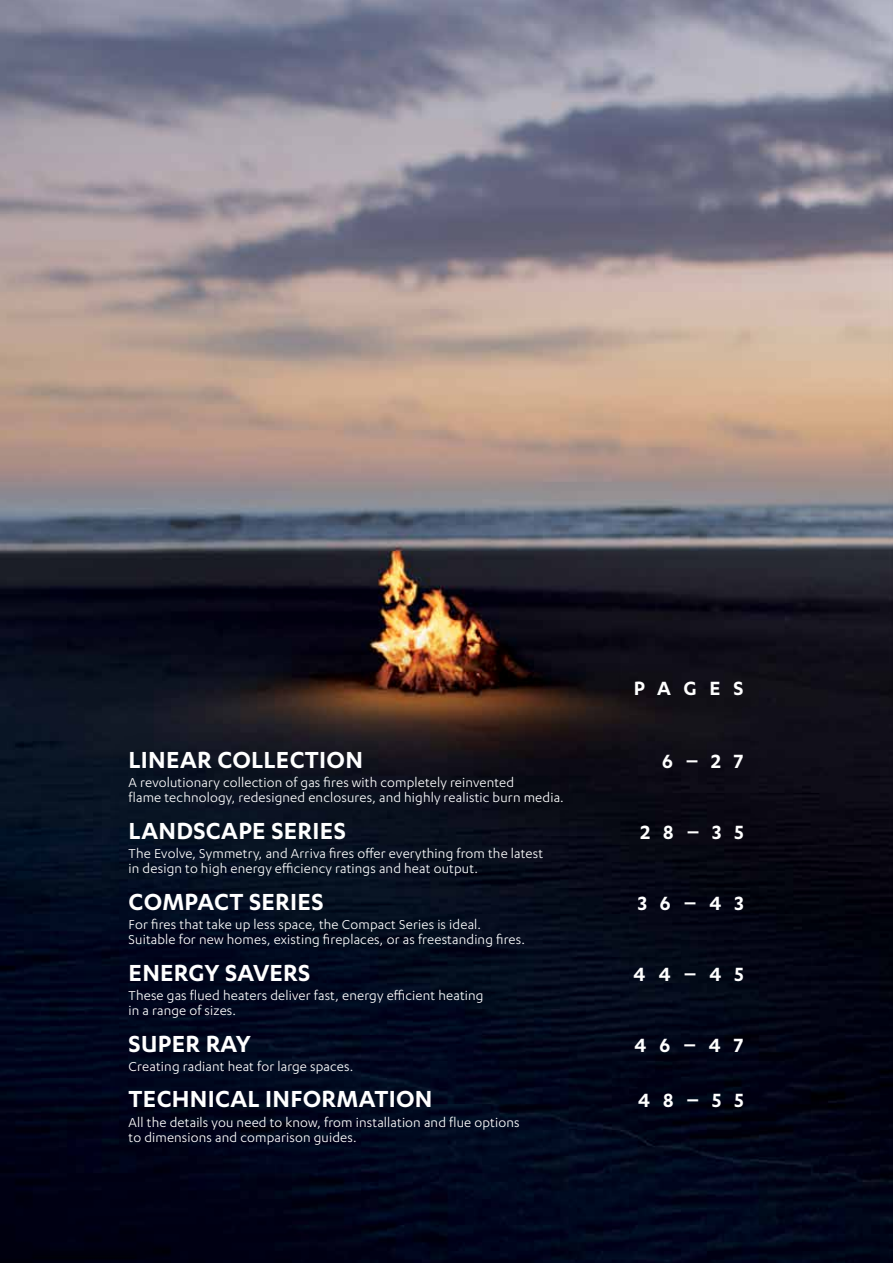
<style>
.page{position:relative;width:893px;height:1263px;background:#fff}
.page>*{position:absolute;margin:0;border:0;box-sizing:border-box;transform-origin:0 0}
.t1{font:600 27px "Karbon";letter-spacing:.01em;color:#fff}
.t2{font:600 22.2px "Karbon";letter-spacing:.58em;color:#fff}
.t3{font:15px/15px "Karbon";letter-spacing:.01em;color:#fff}
</style>
<div class="page">
<img style="left:0;top:0;width:893px;height:1263px">
<div style="left:107px;top:658px;width:658px;height:507px;background:#000;opacity:.26"></div>
<h2 class="t2" style="left:634px;top:675px;width:111px">PAGES</h2>
<h1 class="t1" style="left:129px;top:744px;width:236px">LINEAR COLLECTION</h1>
<h2 class="t2" style="left:662px;top:748px;width:83px">6–27</h2>
<p class="t3" style="left:129px;top:775px;width:437px">A revolutionary collection of gas fires with completely reinvented<br>flame technology, redesigned enclosures, and highly realistic burn media.</p>
<h1 class="t1" style="left:129px;top:815px;width:219px">LANDSCAPE SERIES</h1>
<h2 class="t2" style="left:640px;top:819px;width:105px">28–35</h2>
<p class="t3" style="left:129px;top:845px;width:416px">The Evolve, Symmetry, and Arriva fires offer everything from the latest in design to high energy efficiency ratings and heat output.</p>
<h1 class="t1" style="left:129px;top:886px;width:196px">COMPACT SERIES</h1>
<h2 class="t2" style="left:638px;top:890px;width:107px">36–43</h2>
<p class="t3" style="left:129px;top:916px;width:398px">For fires that take up less space, the Compact Series is ideal.<br>Suitable for new homes, existing fireplaces, or as freestanding fires.</p>
<h1 class="t1" style="left:129px;top:957px;width:183px">ENERGY SAVERS</h1>
<h2 class="t2" style="left:634px;top:961px;width:112px">44–45</h2>
<p class="t3" style="left:129px;top:987px;width:356px">These gas flued heaters deliver fast, energy efficient heating in a range of sizes.</p>
<h1 class="t1" style="left:129px;top:1028px;width:124px">SUPER RAY</h1>
<h2 class="t2" style="left:634px;top:1032px;width:111px">46–47</h2>
<p class="t3" style="left:129px;top:1058px;width:226px">Creating radiant heat for large spaces.</p>
<h1 class="t1" style="left:129px;top:1084px;width:305px">TECHNICAL INFORMATION</h1>
<h2 class="t2" style="left:638px;top:1088px;width:107px">48–55</h2>
<p class="t3" style="left:129px;top:1114px;width:392px">All the details you need to know, from installation and flue options to dimensions and comparison guides.</p>
</div>
